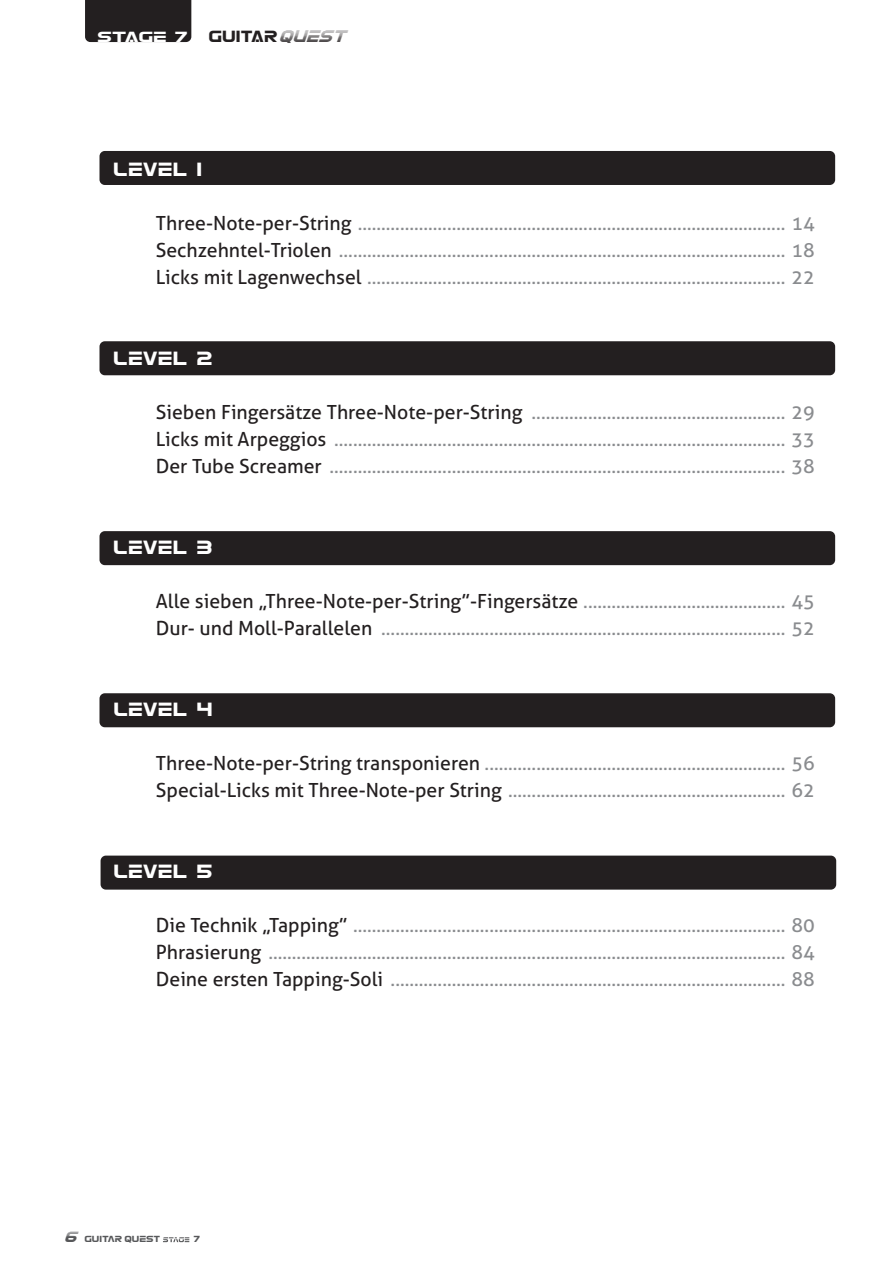
<style>
.page{position:relative;width:893px;height:1263px;background:#fff}
.page>*{position:absolute;margin:0;border:0;box-sizing:border-box;transform-origin:0 0}
.t1{font:19.5px/27px "Aller";color:#8a8c8f;text-align:justify}
.t2{font:19.5px "Eurofighter";color:#fff}
.t3{font:15px "Eurofighter Expanded";letter-spacing:-.015em;color:#fff}
.t4{font:9px "Eurofighter";color:#57585a}
.s1{font-family:"Eurofighter";font-size:16.5px;color:#231f20}
.s2{font-family:"Eurofighter Gradient";font-style:italic;font-size:16.5px;color:#231f20}
.s3{color:#231f20}
.s4{font-family:"Eurofighter Halftone";font-style:italic;font-size:15px}
</style>
<div class="page">
<div style="left:85px;top:0;width:106px;height:42px;background:#231f20"></div>
<svg style="left:163px;top:1237px;width:26px;height:5px"></svg>
<div style="left:99px;top:531px;width:736px;height:34px;background:#231f20;border-radius:5px"></div>
<div style="left:99px;top:693px;width:736px;height:34px;background:#231f20;border-radius:5px"></div>
<div style="left:99px;top:341px;width:736px;height:34px;background:#231f20;border-radius:5px"></div>
<div style="left:99px;top:151px;width:736px;height:34px;background:#231f20;border-radius:5px"></div>
<div style="left:101px;top:855px;width:735px;height:35px;background:#231f20;border-radius:5px"></div>
<p class="t3" style="left:97px;top:29px;width:250px">STAGE 7 <span class="s1">GUITAR</span><span class="s2">QUEST</span></p>
<p class="t2" style="left:113px;top:159px;width:90px">LEVEL 1</p>
<p class="t1" style="left:156px;top:210px;width:661px"><span class="s3">Three-Note-per-String</span> ........................................................................................... 14<br><span class="s3">Sechzehntel-Triolen</span> ............................................................................................... 18<br><span class="s3">Licks mit Lagenwechsel</span> ......................................................................................... 22</p>
<p class="t2" style="left:113px;top:348px;width:101px">LEVEL 2</p>
<p class="t1" style="left:156px;top:399px;width:661px"><span class="s3">Sieben Fingersätze Three-Note-per-String</span> ...................................................... 29<br><span class="s3">Licks mit Arpeggios</span> ................................................................................................ 33<br><span class="s3">Der Tube Screamer</span> ................................................................................................. 38</p>
<p class="t2" style="left:113px;top:537px;width:101px">LEVEL 3</p>
<p class="t1" style="left:156px;top:588px;width:661px"><span class="s3">Alle sieben „Three-Note-per-String”-Fingersätze</span> ........................................... 45<br><span class="s3">Dur- und Moll-Parallelen</span> ...................................................................................... 52</p>
<p class="t2" style="left:113px;top:699px;width:101px">LEVEL 4</p>
<p class="t1" style="left:156px;top:750px;width:661px"><span class="s3">Three-Note-per-String transponieren</span> ................................................................ 56<br><span class="s3">Special-Licks mit Three-Note-per String</span> ........................................................... 62</p>
<p class="t2" style="left:113px;top:861px;width:101px">LEVEL 5</p>
<p class="t1" style="left:156px;top:912px;width:661px"><span class="s3">Die Technik „Tapping”</span> ............................................................................................ 80<br><span class="s3">Phrasierung</span> .............................................................................................................. 84<br><span class="s3">Deine ersten Tapping-Soli</span> .................................................................................... 88</p>
<p class="t4" style="left:64px;top:1234px;width:98px"><span class="s4">6</span> GUITAR QUEST</p>
<p class="t4" style="left:193px;top:1234px;width:8px">7</p>
</div>
